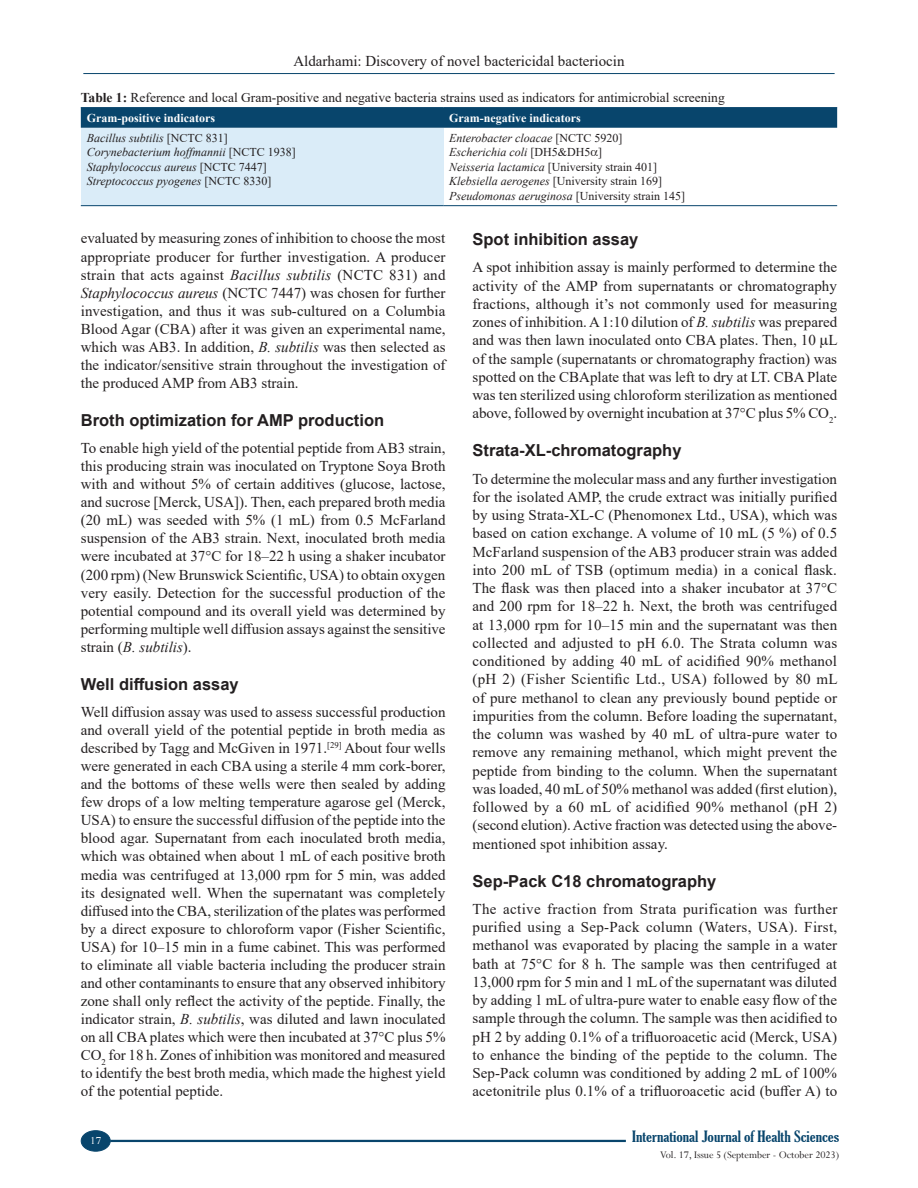
<style>
.page{position:relative;width:918px;height:1188px;background:#fff}
.page>*{position:absolute;margin:0;border:0;box-sizing:border-box;transform-origin:0 0}
.t1{font:700 16.5px "Helvetica";color:#231f20}
.TX{font:15px/18.1px "Times New Roman";color:#231f20;text-align:justify}
.RF_RECTO{font:extra-condensed 15px "Gloucester";color:#08456c;scale:1.25 1}
.TT{font:13.5px "Times New Roman";color:#231f20}
.TB{font:italic 12px "Times New Roman";color:#231f20}
.TB-2{font:12px "Times New Roman";color:#231f20}
.TCH{font:700 12px "Times New Roman";color:#fff}
.FOLIO{font:12px "Perpetua";color:#fff}
.RE_VERSO_1{font:11.25px "Perpetua";letter-spacing:-.005em;color:#231f20}
.s1{font-weight:700}
.s2{font-style:normal}
.s3{font-style:italic}
</style>
<div class="page">
<hr style="left:83px;top:73px;width:752px;height:1px;background:#08456c">
<hr style="left:110px;top:1140px;width:516px;height:2px;background:#08456c">
<div style="left:81px;top:1131px;width:29px;height:20px;background:#08456c;border-radius:50%"></div>
<div style="left:81px;top:1130px;width:30px;height:22px;border:1px solid #08456c;border-radius:50%"></div>
<div style="left:81px;top:108px;width:756px;height:20px;background:#08456c"></div>
<div style="left:81px;top:128px;width:362px;height:78px;background:#daecf8"></div>
<hr style="left:81px;top:205px;width:362px;height:1px;background:#08456c">
<hr style="left:443px;top:205px;width:394px;height:1px;background:#08456c">
<hr style="left:81px;top:107px;width:362px;height:1px;background:#08456c">
<hr style="left:443px;top:107px;width:394px;height:1px;background:#08456c">
<p class="TX" style="left:293px;top:51px;width:333px">Aldarhami: Discovery of novel bactericidal bacteriocin</p>
<p class="TT" style="left:81px;top:88px;width:645px"><span class="s1">Table 1:</span> Reference and local Gram‑positive and negative bacteria strains used as indicators for antimicrobial screening</p>
<p class="TCH" style="left:87px;top:109px;width:130px">Gram‑positive indicators</p>
<p class="TCH" style="left:449px;top:109px;width:133px">Gram‑negative indicators</p>
<p class="TB" style="left:87px;top:130px;width:142px">Bacillus subtilis <span class="s2">[NCTC 831]</span></p>
<p class="TB" style="left:87px;top:144px;width:210px">Corynebacterium hoffmannii <span class="s2">[NCTC 1938]</span></p>
<p class="TB" style="left:87px;top:159px;width:181px">Staphylococcus aureus <span class="s2">[NCTC 7447]</span></p>
<p class="TB" style="left:87px;top:173px;width:186px">Streptococcus pyogenes <span class="s2">[NCTC 8330]</span></p>
<p class="TB" style="left:449px;top:130px;width:175px">Enterobacter cloacae <span class="s2">[NCTC 5920]</span></p>
<p class="TB" style="left:449px;top:144px;width:154px">Escherichia coli <span class="s2">[DH5&amp;DH5 ]</span></p>
<p class="TB-2" style="left:449px;top:158px;width:209px"><span class="s3">Neisseria lactamica</span> [University strain 401]</p>
<p class="TB-2" style="left:449px;top:173px;width:214px"><span class="s3">Klebsiella aerogenes</span> [University strain 169]</p>
<p class="TB" style="left:449px;top:187px;width:237px">Pseudomonas aeruginosa <span class="s2">[University strain 145]</span></p>
<p class="TX" style="left:81px;top:229px;width:366px">evaluated by measuring zones of inhibition to choose the most appropriate producer for further investigation. A producer strain that acts against <span class="s3">Bacillus subtilis</span> (NCTC 831) and <span class="s3">Staphylococcus aureus</span> (NCTC 7447) was chosen for further investigation, and thus it was sub-cultured on a Columbia Blood Agar (CBA) after it was given an experimental name, which was AB3. In addition, <span class="s3">B. subtilis</span> was then selected as the indicator/sensitive strain throughout the investigation of the produced AMP from AB3 strain.</p>
<h2 class="t1" style="left:81px;top:409px;width:305px">Broth optimization for AMP production</h2>
<p class="TX" style="left:81px;top:438px;width:366px">To enable high yield of the potential peptide from AB3 strain, this producing strain was inoculated on Tryptone Soya Broth with and without 5% of certain additives (glucose, lactose, and sucrose [Merck, USA]). Then, each prepared broth media (20 mL) was seeded with 5% (1 mL) from 0.5 McFarland suspension of the AB3 strain. Next, inoculated broth media were incubated at 37°C for 18–22 h using a shaker incubator (200 rpm) (New Brunswick Scientific, USA) to obtain oxygen very easily. Detection for the successful production of the potential compound and its overall yield was determined by performing multiple well diffusion assays against the sensitive strain (<span class="s3">B. subtilis</span>).</p>
<h2 class="t1" style="left:81px;top:672px;width:159px">Well diffusion assay</h2>
<p class="TX" style="left:81px;top:702px;width:366px">Well diffusion assay was used to assess successful production and overall yield of the potential peptide in broth media as described by Tagg and McGiven in 1971.<sup>[29]</sup> About four wells were generated in each CBA using a sterile 4 mm cork-borer, and the bottoms of these wells were then sealed by adding few drops of a low melting temperature agarose gel (Merck, USA) to ensure the successful diffusion of the peptide into the blood agar. Supernatant from each inoculated broth media, which was obtained when about 1 mL of each positive broth media was centrifuged at 13,000 rpm for 5 min, was added its designated well. When the supernatant was completely diffused into the CBA, sterilization of the plates was performed by a direct exposure to chloroform vapor (Fisher Scientific, USA) for 10–15 min in a fume cabinet. This was performed to eliminate all viable bacteria including the producer strain and other contaminants to ensure that any observed inhibitory zone shall only reflect the activity of the peptide. Finally, the indicator strain, <span class="s3">B. subtilis</span>, was diluted and lawn inoculated on all CBA plates which were then incubated at 37°C plus 5% CO<sub>2</sub> for 18 h. Zones of inhibition was monitored and measured to identify the best broth media, which made the highest yield of the potential peptide.</p>
<h2 class="t1" style="left:472px;top:228px;width:167px">Spot inhibition assay</h2>
<p class="TX" style="left:472px;top:258px;width:367px">A spot inhibition assay is mainly performed to determine the activity of the AMP from supernatants or chromatography fractions, although it’s not commonly used for measuring zones of inhibition. A1:10 dilution of <span class="s3">B. subtilis</span> was prepared and was then lawn inoculated onto CBA plates. Then, 10 L of the sample (supernatants or chromatography fraction) was spotted on the CBAplate that was left to dry at LT. CBA Plate was ten sterilized using chloroform sterilization as mentioned above, followed by overnight incubation at 37°C plus 5% CO<sub>2</sub>.</p>
<h2 class="t1" style="left:472px;top:439px;width:211px">Strata-XL-chromatography</h2>
<p class="TX" style="left:472px;top:469px;width:367px">To determine the molecular mass and any further investigation for the isolated AMP, the crude extract was initially purified by using Strata-XL-C (Phenomonex Ltd., USA), which was based on cation exchange. A volume of 10 mL (5 %) of 0.5<br>McFarland suspension of the AB3 producer strain was added into 200 mL of TSB (optimum media) in a conical flask.<br>The flask was then placed into a shaker incubator at 37°C and 200 rpm for 18–22 h. Next, the broth was centrifuged at 13,000 rpm for 10–15 min and the supernatant was then collected and adjusted to pH 6.0. The Strata column was conditioned by adding 40 mL of acidified 90% methanol (pH 2) (Fisher Scientific Ltd., USA) followed by 80 mL of pure methanol to clean any previously bound peptide or impurities from the column. Before loading the supernatant, the column was washed by 40 mL of ultra-pure water to remove any remaining methanol, which might prevent the peptide from binding to the column. When the supernatant was loaded, 40 mL of 50% methanol was added (first elution), followed by a 60 mL of acidified 90% methanol (pH 2) (second elution). Active fraction was detected using the above&shy;mentioned spot inhibition assay.</p>
<h2 class="t1" style="left:472px;top:869px;width:245px">Sep-Pack C18 chromatography</h2>
<p class="TX" style="left:472px;top:899px;width:366px">The active fraction from Strata purification was further purified using a Sep-Pack column (Waters, USA). First, methanol was evaporated by placing the sample in a water bath at 75°C for 8 h. The sample was then centrifuged at 13,000 rpm for 5 min and 1 mL of the supernatant was diluted by adding 1 mL of ultra-pure water to enable easy flow of the sample through the column. The sample was then acidified to pH 2 by adding 0.1% of a trifluoroacetic acid (Merck, USA) to enhance the binding of the peptide to the column. The Sep-Pack column was conditioned by adding 2 mL of 100% acetonitrile plus 0.1% of a trifluoroacetic acid (buffer A) to</p>
<p class="FOLIO" style="left:90px;top:1133px;width:12px">17</p>
<p class="RF_RECTO" style="left:632px;top:1128px;width:167px">International Journal of Health Sciences</p>
<p class="RE_VERSO_1" style="left:660px;top:1148px;width:180px">Vol. 17, Issue 5 (September - October 2023)</p>
</div>
